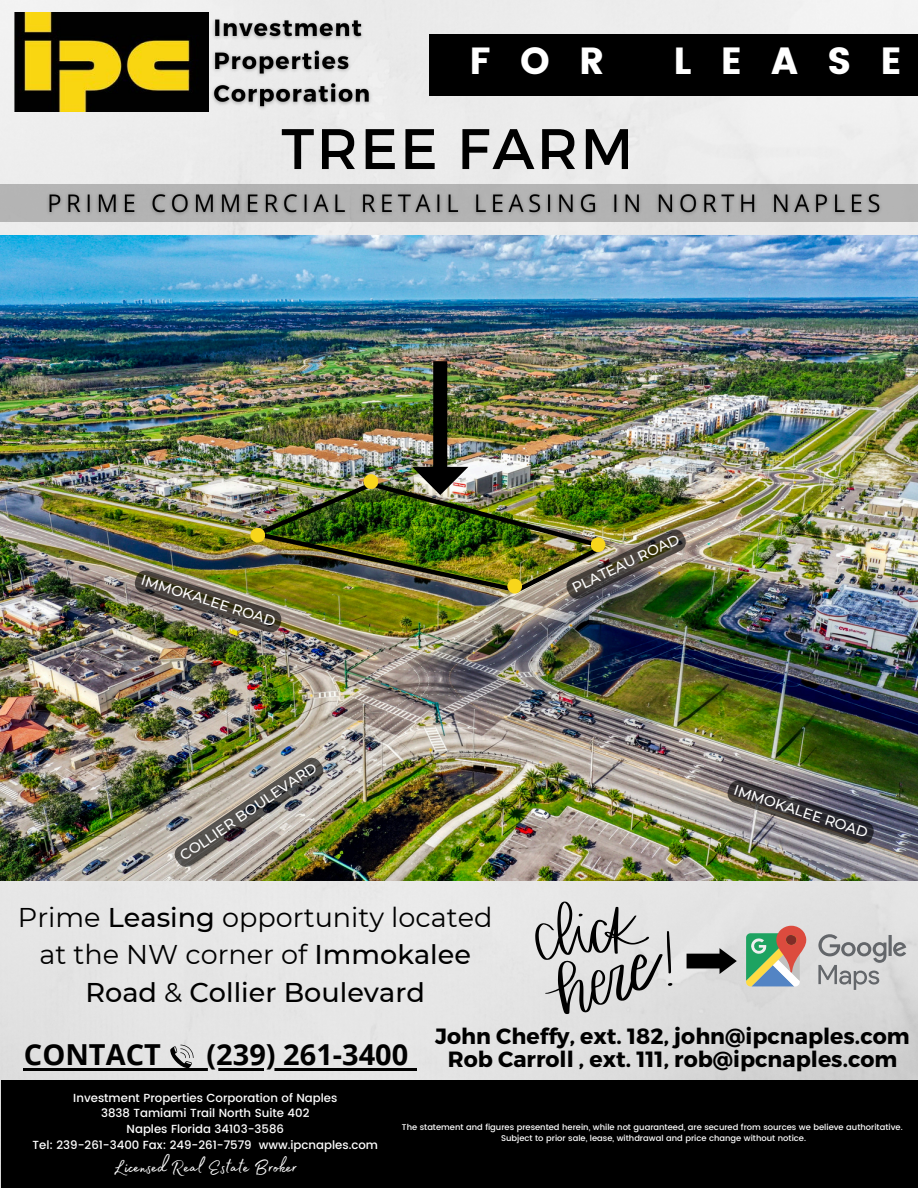
<style>
.page{position:relative;width:918px;height:1188px;background:#fff}
.page>*{position:absolute;margin:0;border:0;box-sizing:border-box;transform-origin:0 0}
.t1{font:57px "Montserrat";letter-spacing:.045em;color:#000}
.t2{font:37.8px "Poppins";letter-spacing:.77em;color:#fff}
.t3{font:700 28.95px "Open Sans";color:#000}
.t4{font:27.15px/37.5px "Montserrat";color:#000;text-align:center}
.t5{font:23.7px "Madelyn Fill";color:#fff}
.t6{font:700 22.05px "Montserrat";color:#000}
.t7{font:500 14.25px "Montserrat";color:#fff}
.t8{font:500 11.7px "Poppins";color:#fff}
.t9{font:500 8.4px "Poppins";color:#fff}
.s1{font-weight:500}
</style>
<div class="page">
<img style="left:0;top:0;width:918px;height:1188px">
<div style="left:1px;top:1080px;width:917px;height:108px;background:#000"></div>
<img style="left:15px;top:12px;width:360px;height:101px">
<div style="left:0;top:184px;width:918px;height:38px;background:#b4b4b4"></div>
<svg style="left:170px;top:1045px;width:24px;height:23px"></svg>
<hr style="left:24px;top:1068px;width:137px;height:2px;background:#000">
<hr style="left:161px;top:1068px;width:45px;height:2px;background:#000">
<hr style="left:206px;top:1068px;width:203px;height:2px;background:#000">
<svg style="left:409px;top:1068px;width:7px;height:2px"></svg>
<svg style="left:746px;top:926px;width:60px;height:60px;background:#a0a389"></svg>
<svg style="left:818px;top:934px;width:88px;height:56px;background:#bfbfc0"></svg>
<img style="left:0;top:235px;width:918px;height:646px">
<svg style="left:535px;top:902px;width:137px;height:112px;background:#b8b8b8"></svg>
<svg style="left:687px;top:948px;width:50px;height:26px"></svg>
<img style="left:48px;top:193px;width:832px;height:22px">
<div style="left:429px;top:34px;width:489px;height:61px;background:#000"></div>
<img style="left:132px;top:361px;width:557px;height:274px">
<img style="left:725px;top:778px;width:151px;height:68px">
<img style="left:171px;top:754px;width:156px;height:117px">
<p class="t2" style="left:470px;top:39px;width:136px">FOR</p>
<p class="t2" style="left:674px;top:39px;width:230px">LEASE</p>
<p class="t1" style="left:281px;top:112px;width:353px">TREE FARM</p>
<h6 class="t7" style="left:144px;top:571px;width:142px;rotate:17deg">IMMOKALEE ROAD</h6>
<p class="t7" style="left:176px;top:849px;width:163px;rotate:-34deg">COLLIER BOULEVARD</p>
<p class="t4" style="left:18px;top:898px;width:476px">Prime <span class="s1">Leasing</span> opportunity located at the NW corner of <span class="s1">Immokalee<br>Road</span> &amp; <span class="s1">Collier Boulevard</span></p>
<h6 class="t7" style="left:569px;top:581px;width:119px;rotate:-26deg">PLATEAU ROAD</h6>
<p class="t7" style="left:737px;top:781px;width:142px;rotate:18deg">IMMOKALEE ROAD</p>
<h2 class="t3" style="left:24px;top:1035px;width:139px">CONTACT</h2>
<h1 class="t3" style="left:206px;top:1035px;width:203px">(239) 261-3400</h1>
<p class="t6" style="left:435px;top:1022px;width:476px">John Cheffy, ext. 182, john@ipcnaples.com</p>
<h3 class="t6" style="left:448px;top:1045px;width:451px">Rob Carroll , ext. 111, rob@ipcnaples.com</h3>
<p class="t8" style="left:73px;top:1091px;width:266px">Investment Properties Corporation of Naples</p>
<p class="t8" style="left:101px;top:1106px;width:210px">3838 Tamiami Trail North Suite 402</p>
<p class="t8" style="left:127px;top:1122px;width:159px">Naples Florida 34103-3586</p>
<h4 class="t8" style="left:33px;top:1138px;width:347px">Tel: 239-261-3400 Fax: 249-261-7579 www.ipcnaples.com</h4>
<p class="t5" style="left:114px;top:1149px;width:185px">Licensed Real Estate Broker</p>
<p class="t9" style="left:402px;top:1122px;width:502px">The statement and figures presented herein, while not guaranteed, are secured from sources we believe authoritative.</p>
<p class="t9" style="left:501px;top:1133px;width:306px">Subject to prior sale, lease, withdrawal and price change without notice.</p>
</div>
